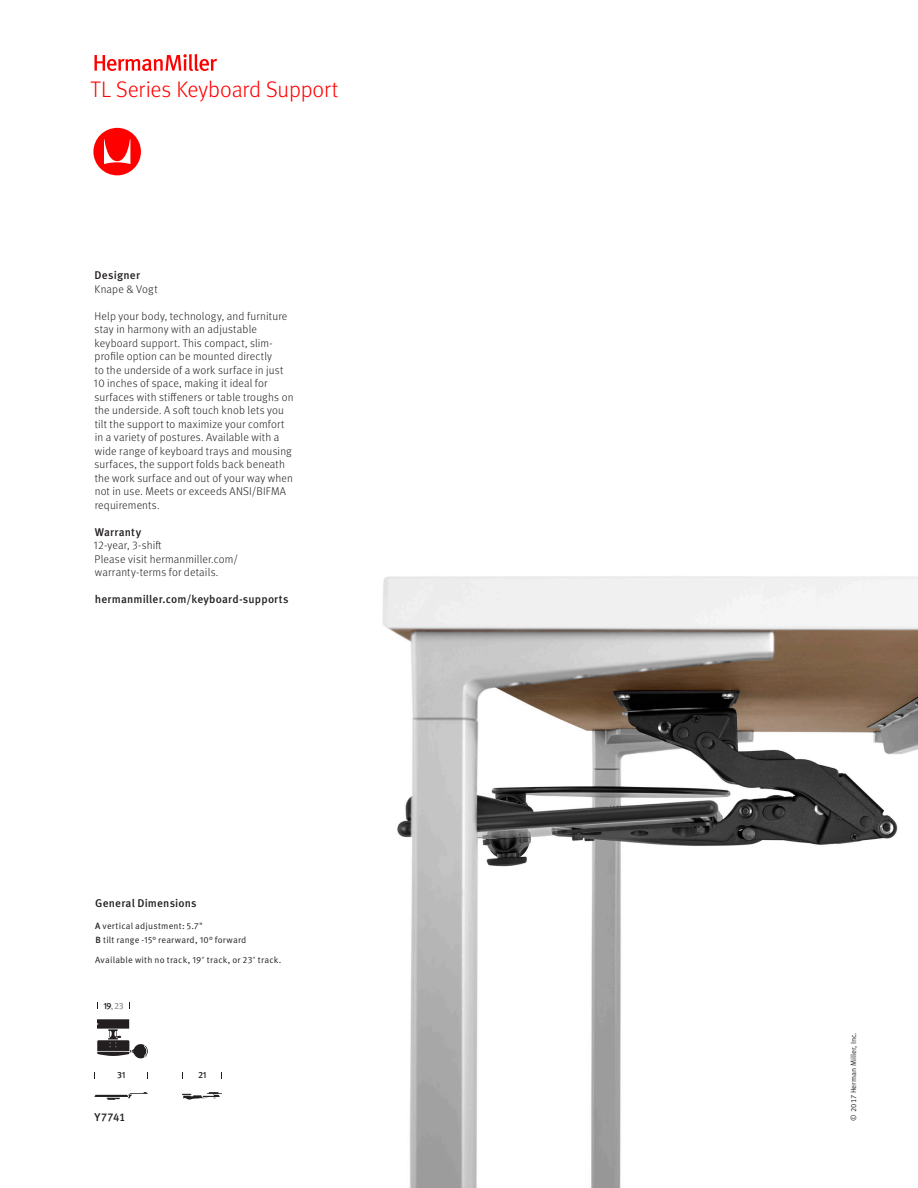
<style>
.page{position:relative;width:918px;height:1188px;background:#fff}
.page>*{position:absolute;margin:0;border:0;box-sizing:border-box;transform-origin:0 0}
.Light_15_18{font:300 22.5px "Meta OT";letter-spacing:-.005em;color:#f00}
.Light_7_5_9{font:300 11.25px/13.5px "Meta OT";letter-spacing:.015em;color:#231f20}
.Light_7_5_9-2{font:500 11.25px "Meta OT";letter-spacing:.015em;color:#231f20}
.Medium_7_5_9{font:500 11.25px "Meta OT";letter-spacing:.015em;color:#231f20}
.Medium_7_5_9-2{font:300 11.25px "Meta OT";letter-spacing:.015em;color:#231f20}
.Sub-section{font:500 11.25px "Meta OT";letter-spacing:-.01em;color:#231f20}
.Medium_7_5_9-3{font:9px "Meta OT Norm";letter-spacing:.025em;color:#231f20}
.t1{font:500 9px "Meta OT";color:#939598}
.t2{font:500 9px "Meta OT";color:#211e1e}
.t3{font:7.5px "Meta OT Norm";color:#231f20}
.s1{font-family:"Meta OT";font-weight:500}
.s2{font-family:"Meta OT";font-weight:300}
.s3{color:#211e1e}
</style>
<div class="page">
<img style="left:382px;top:576px;width:536px;height:612px">
<svg style="left:93px;top:128px;width:48px;height:47px"></svg>
<svg style="left:94px;top:54px;width:123px;height:17px"></svg>
<svg style="left:97px;top:1019px;width:51px;height:39px"></svg>
<svg style="left:94px;top:1092px;width:54px;height:8px"></svg>
<svg style="left:182px;top:1092px;width:40px;height:8px"></svg>
<p class="Light_15_18" style="left:91px;top:76px;width:249px">TL Series Keyboard Support</p>
<p class="Medium_7_5_9" style="left:95px;top:268px;width:47px">Designer</p>
<p class="Medium_7_5_9-2" style="left:95px;top:282px;width:65px">Knape &amp; Vogt</p>
<p class="Light_7_5_9" style="left:93px;top:309px;width:202px">Help your body, technology, and furniture stay in harmony with an adjustable keyboard support. This compact, slim&shy;profile option can be mounted directly<br>to the underside of a work surface in just 10 inches of space, making it ideal for surfaces with stiffeners or table troughs on the underside. A soft touch knob lets you tilt the support to maximize your comfort in a variety of postures. Available with a wide range of keyboard trays and mousing surfaces, the support folds back beneath the work surface and out of your way when not in use. Meets or exceeds ANSI/BIFMA requirements.</p>
<p class="Medium_7_5_9" style="left:95px;top:525px;width:48px">Warranty</p>
<p class="Light_7_5_9" style="left:93px;top:539px;width:70px">12-year, 3-shift</p>
<p class="Light_7_5_9" style="left:95px;top:552px;width:145px">Please visit hermanmiller.com/</p>
<p class="Light_7_5_9" style="left:95px;top:566px;width:125px">warranty-terms for details.</p>
<p class="Light_7_5_9-2" style="left:95px;top:592px;width:195px">hermanmiller.com/keyboard-supports</p>
<p class="Medium_7_5_9" style="left:95px;top:896px;width:103px">General Dimensions</p>
<p class="Medium_7_5_9-3" style="left:95px;top:921px;width:109px"><span class="s1">A</span> vertical adjustment: 5.7"</p>
<p class="Medium_7_5_9-3" style="left:96px;top:934px;width:152px"><span class="s1">B</span> tilt range -15° rearward, 10° forward</p>
<p class="Medium_7_5_9-3" style="left:95px;top:955px;width:188px">Available with no track, 19<span class="s2">"</span> track, or 23<span class="s2">"</span> track.</p>
<p class="t1" style="left:103px;top:1000px;width:22px"><span class="s3">19</span>,23</p>
<p class="t2" style="left:117px;top:1070px;width:10px">31</p>
<p class="Sub-section" style="left:94px;top:1110px;width:33px">Y7741</p>
<p class="t2" style="left:198px;top:1070px;width:10px">21</p>
<p class="t3" style="left:849px;top:1120px;width:90px;rotate:-90deg">© 2017 Herman Miller, Inc.</p>
</div>
